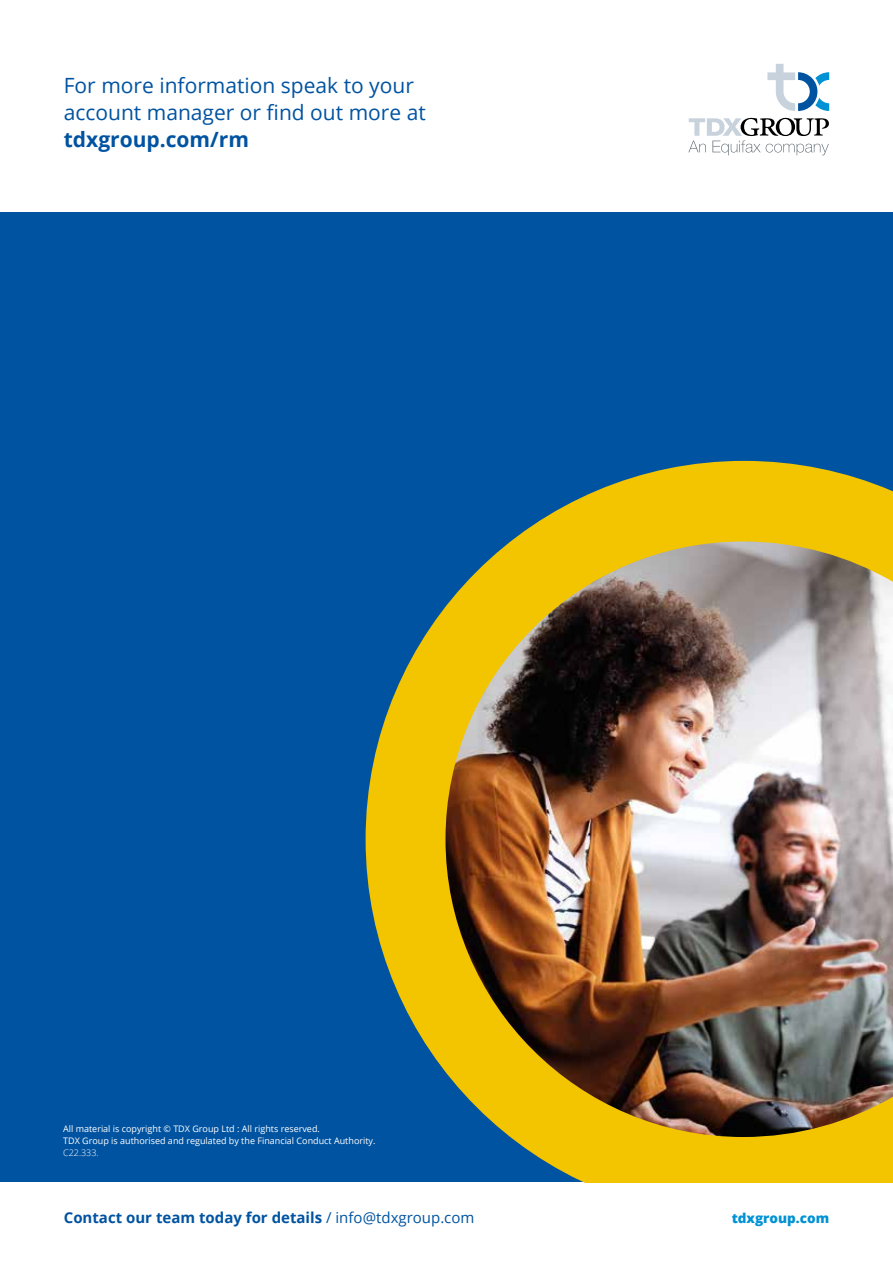
<style>
.page{position:relative;width:893px;height:1263px;background:#fff}
.page>*{position:absolute;margin:0;border:0;box-sizing:border-box;transform-origin:0 0}
.t1{font:21px/27px "Open Sans";color:#0053a1}
.t2{font:700 21px "Open Sans";color:#0053a1}
.t3{font:700 15px "Open Sans";color:#0053a1}
.t4{font:800 13.5px "Open Sans";color:#0092d4}
.t5{font:9px/12px "Open Sans";color:#fff}
.t6{font:300 9px "Open Sans";color:#fff}
.s1{font-weight:400}
</style>
<div class="page">
<svg style="left:688px;top:118px;width:141px;height:37px"></svg>
<svg style="left:767px;top:64px;width:62px;height:47px"></svg>
<div style="left:0;top:213px;width:893px;height:969px;background:#0053a1"></div>
<svg style="left:366px;top:461px;width:527px;height:721px;fill:#f3c400"></svg>
<img style="left:445px;top:541px;width:448px;height:596px">
<h1 class="t1" style="left:64px;top:71px;width:364px">For more information speak to your account manager or find out more at</h1>
<h1 class="t2" style="left:64px;top:124px;width:187px">tdxgroup.com/rm</h1>
<p class="t5" style="left:63px;top:1122px;width:314px">All material is copyright © TDX Group Ltd : All rights reserved.<br>TDX Group is authorised and regulated by the Financial Conduct Authority.</p>
<p class="t6" style="left:63px;top:1146px;width:37px">C22.333.</p>
<h2 class="t3" style="left:64px;top:1207px;width:412px">Contact our team today for details <span class="s1">/ info@tdxgroup.com</span></h2>
<h3 class="t4" style="left:732px;top:1207px;width:99px">tdxgroup.com</h3>
</div>
